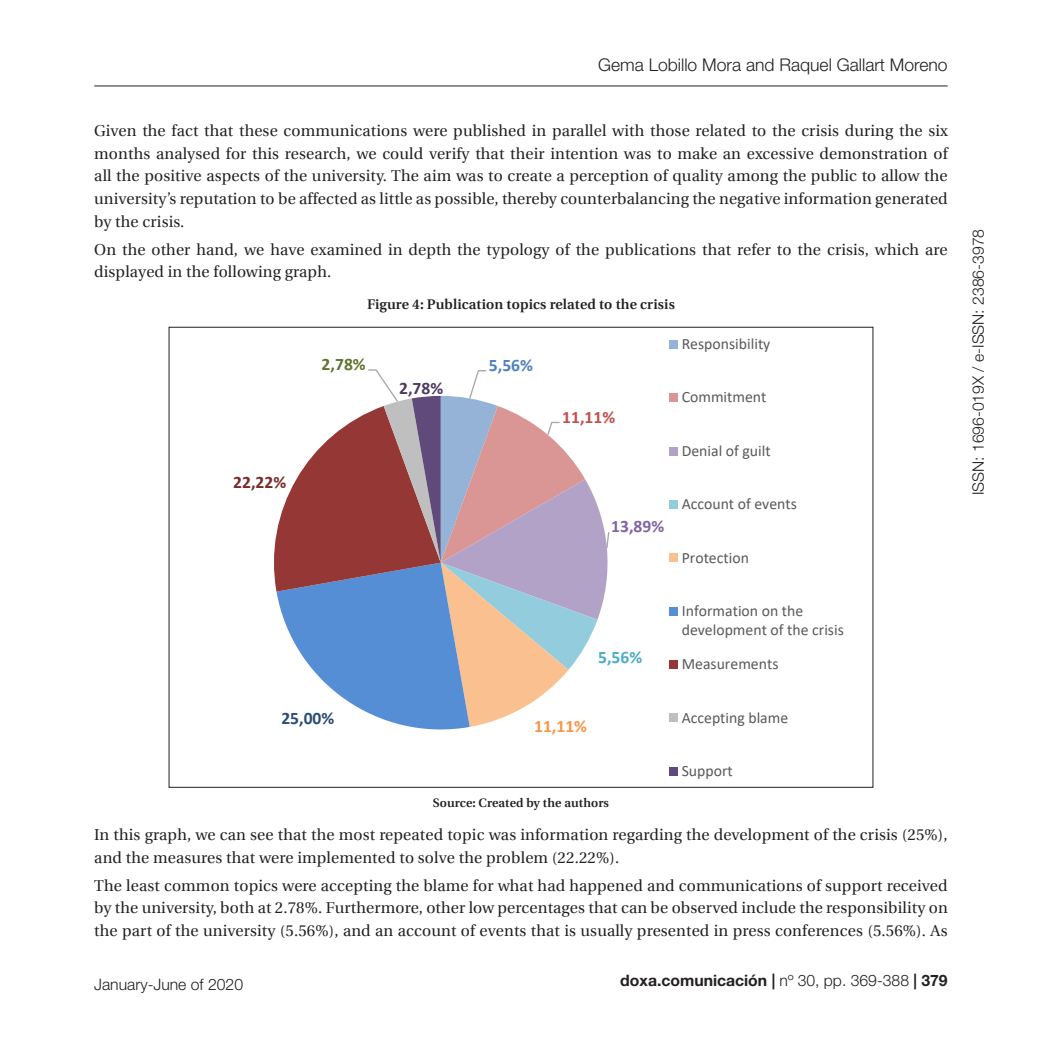
<style>
.page{position:relative;width:1042px;height:1042px;background:#fff}
.page>*{position:absolute;margin:0;border:0;box-sizing:border-box;transform-origin:0 0}
.t1{font:21px/24.2px "Times New Roman";color:#000;text-align:justify}
.t2{font:300 17.5px "Helvetica Neue LT Std";color:#231f20}
.t3{font:700 17.5px "Calibri";color:#c0504d}
.t4{font:700 17.5px "Calibri";color:#8064a2}
.t5{font:700 17.5px "Calibri";color:#f79646}
.t6{font:700 17.5px "Calibri";color:#2c4d75}
.t7{font:700 17.5px "Calibri";color:#772c2a}
.t8{font:700 17.5px "Calibri";color:#4f81bd}
.t9{font:700 17.5px "Calibri";color:#4bacc6}
.t10{font:700 17.5px "Calibri";color:#5f7530}
.t11{font:700 17.5px "Calibri";color:#4d3b62}
.Cuerpo_de_texto{font:15.75px/22.8px "Utopia";letter-spacing:.01em;color:#231f20;text-align:justify}
.t12{font:15.75px/19.2px "Calibri";color:#595959}
.t13{font:300 15.75px "Helvetica Neue LT Std";color:#231f20}
.t14{font:700 15.75px "Helvetica Neue LT Std";color:#231f20}
.Tablas{font:600 14px "Utopia";letter-spacing:.01em;color:#231f20}
.Pie_de_imagen{font:600 12.25px "Utopia";letter-spacing:.01em;color:#231f20}
.s1{font-weight:300}
</style>
<div class="page">
<hr style="left:94px;top:85px;width:853px;height:1px;background:#231f20">
<svg style="left:274px;top:369px;width:336px;height:361px"></svg>
<div style="left:669px;top:340px;width:9px;height:9px;background:#95b3d7"></div>
<div style="left:669px;top:393px;width:9px;height:9px;background:#d99694"></div>
<div style="left:669px;top:447px;width:9px;height:8px;background:#b3a2c7"></div>
<div style="left:669px;top:500px;width:9px;height:9px;background:#93cddd"></div>
<div style="left:669px;top:553px;width:9px;height:9px;background:#fac090"></div>
<div style="left:669px;top:607px;width:9px;height:8px;background:#558ed5"></div>
<div style="left:669px;top:660px;width:9px;height:9px;background:#953735"></div>
<div style="left:669px;top:713px;width:9px;height:9px;background:#bfbfbf"></div>
<div style="left:669px;top:767px;width:9px;height:8px;background:#604a7b"></div>
<p class="t2" style="left:598px;top:54px;width:351px">Gema Lobillo Mora and Raquel Gallart Moreno</p>
<p class="Cuerpo_de_texto" style="left:94px;top:119px;width:855px">Given the fact that these communications were published in parallel with those related to the crisis during the six months analysed for this research, we could verify that their intention was to make an excessive demonstration of all the positive aspects of the university. The aim was to create a perception of quality among the public to allow the university’s reputation to be affected as little as possible, thereby counterbalancing the negative information generated by the crisis.</p>
<p class="Cuerpo_de_texto" style="left:94px;top:238px;width:855px">On the other hand, we have examined in depth the typology of the publications that refer to the crisis, which are displayed in the following graph.</p>
<p class="Tablas" style="left:367px;top:296px;width:309px">Figure 4: Publication topics related to the crisis</p>
<p class="t1" style="left:169px;top:121px;width:746px">university. The aim was to create a perception of quality among the public to allow the university’s reputation to be affected as little as possible, thereby counterbalancing the negative information generated by the crisis.</p>
<p class="t1" style="left:169px;top:235px;width:519px">refer to the crisis, which are displayed in the following graph.</p>
<p class="t7" style="left:233px;top:470px;width:54px">22,22%</p>
<p class="t10" style="left:322px;top:352px;width:46px">2,78%</p>
<p class="t11" style="left:399px;top:376px;width:46px">2,78%</p>
<p class="t6" style="left:281px;top:706px;width:54px">25,00%</p>
<p class="t8" style="left:489px;top:353px;width:46px">5,56%</p>
<p class="t3" style="left:562px;top:404px;width:55px">11,11%</p>
<p class="t4" style="left:611px;top:514px;width:54px">13,89%</p>
<p class="t9" style="left:598px;top:645px;width:46px">5,56%</p>
<p class="t5" style="left:534px;top:714px;width:54px">11,11%</p>
<p class="t12" style="left:682px;top:334px;width:90px">Responsibility</p>
<p class="t12" style="left:682px;top:387px;width:86px">Commitment</p>
<p class="t12" style="left:682px;top:440px;width:90px">Denial of guilt</p>
<p class="t12" style="left:682px;top:494px;width:117px">Account of events</p>
<p class="t12" style="left:682px;top:547px;width:69px">Protection</p>
<p class="t12" style="left:682px;top:600px;width:164px">Information on the development of the crisis</p>
<p class="t12" style="left:682px;top:654px;width:98px">Measurements</p>
<p class="t12" style="left:682px;top:707px;width:108px">Accepting blame</p>
<p class="t12" style="left:682px;top:761px;width:53px">Support</p>
<p class="Pie_de_imagen" style="left:433px;top:796px;width:178px">Source: Created by the authors</p>
<p class="Cuerpo_de_texto" style="left:94px;top:823px;width:855px">In this graph, we can see that the most repeated topic was information regarding the development of the crisis (25%), and the measures that were implemented to solve the problem (22.22%).</p>
<p class="Cuerpo_de_texto" style="left:94px;top:874px;width:855px">The least common topics were accepting the blame for what had happened and communications of support received by the university, both at 2.78%. Furthermore, other low percentages that can be observed include the responsibility on the part of the university (5.56%), and an account of events that is usually presented in press conferences (5.56%). As</p>
<p class="t13" style="left:94px;top:975px;width:150px">January-June of 2020</p>
<p class="t14" style="left:620px;top:971px;width:329px">doxa.comunicación | <span class="s1">nº 30, pp. 369-388</span> | 379</p>
<p class="t13" style="left:968px;top:495px;width:268px;rotate:-90deg">ISSN: 1696-019X / e-ISSN: 2386-3978</p>
</div>
